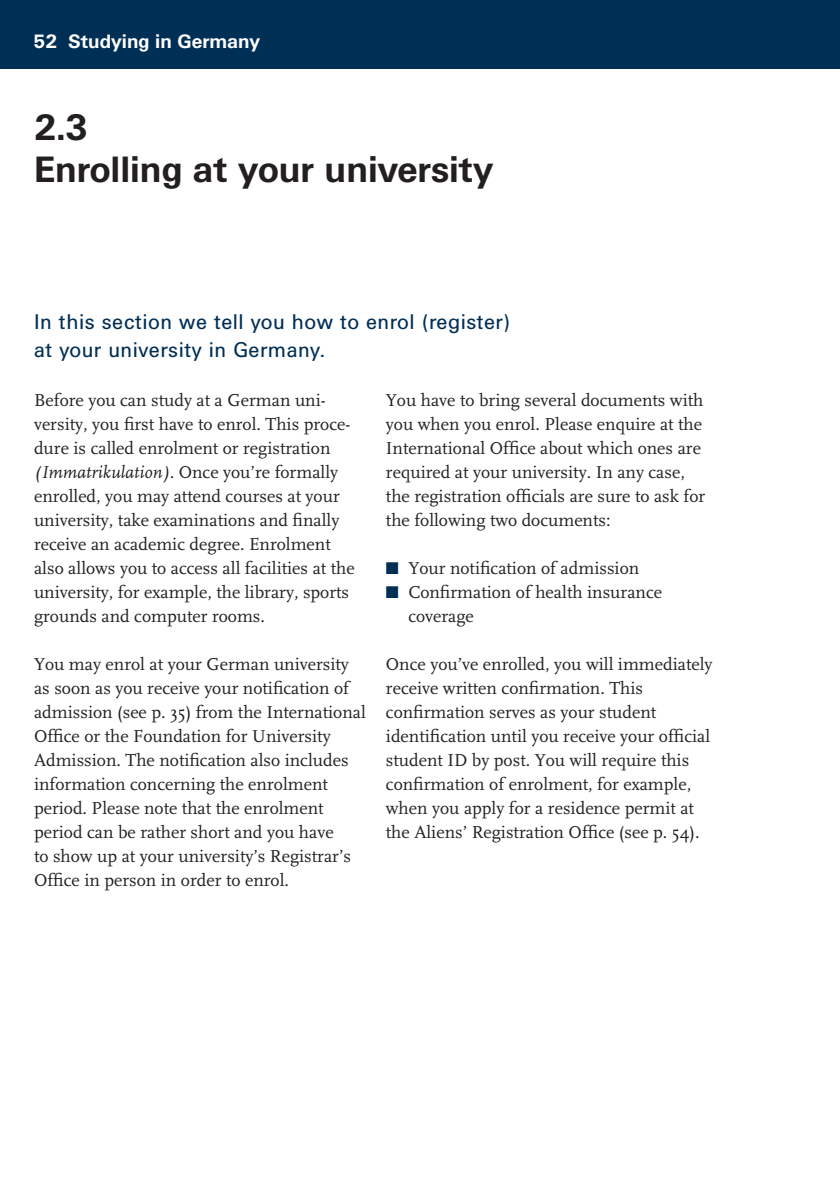
<style>
.page{position:relative;width:840px;height:1191px;background:#fff}
.page>*{position:absolute;margin:0;border:0;box-sizing:border-box;transform-origin:0 0}
.t1{font:700 36px/42px "Univers BQ";color:#231f20}
.t2{font:21px/28px "Univers BQ";letter-spacing:.02em;color:#002f55}
.t3{font:700 19px "Univers BQ";color:#fff}
.t4{font:18px/24px "FF Scala";color:#231f20}
.s1{font-style:italic}
.s2{color:#002e54}
</style>
<div class="page">
<div style="left:0;top:0;width:839px;height:68px;background:#002f55"></div>
<p class="t3" style="left:33px;top:34px;width:228px">52 Studying in Germany</p>
<h3 class="t1" style="left:34px;top:110px;width:460px">2.3<br>Enrolling at your university</h3>
<p class="t2" style="left:34px;top:309px;width:477px">In this section we tell you how to enrol (register) at your university in Germany.</p>
<p class="t4" style="left:34px;top:389px;width:322px">Before you can study at a German uni&shy;versity, you first have to enrol. This proce&shy;dure is called enrolment or registration <span class="s1">(Immatrikulation).</span> Once you’re formally enrolled, you may attend courses at your university, take examinations and finally receive an academic degree. Enrolment also allows you to access all facilities at the university, for example, the library, sports grounds and computer rooms.</p>
<p class="t4" style="left:34px;top:653px;width:333px">You may enrol at your German university as soon as you receive your notification of admission (see p. 35) from the International Office or the Foundation for University Admission. The notification also includes information concerning the enrolment period. Please note that the enrolment period can be rather short and you have<br>to show up at your university’s Registrar’s Office in person in order to enrol.</p>
<p class="t4" style="left:386px;top:388px;width:320px">You have to bring several documents with you when you enrol. Please enquire at the International Office about which ones are required at your university. In any case, the registration officials are sure to ask for the following two documents:</p>
<p class="t4" style="left:386px;top:557px;width:255px"><span class="s2">■</span> Your notification of admission</p>
<p class="t4" style="left:408px;top:581px;width:255px;text-indent:-22px"><span class="s2">■</span> Confirmation of health insurance coverage</p>
<p class="t4" style="left:386px;top:653px;width:328px">Once you’ve enrolled, you will immediately receive written confirmation. This confirmation serves as your student identification until you receive your official student ID by post. You will require this confirmation of enrolment, for example, when you apply for a residence permit at the Aliens’ Registration Office (see p. 54).</p>
</div>
